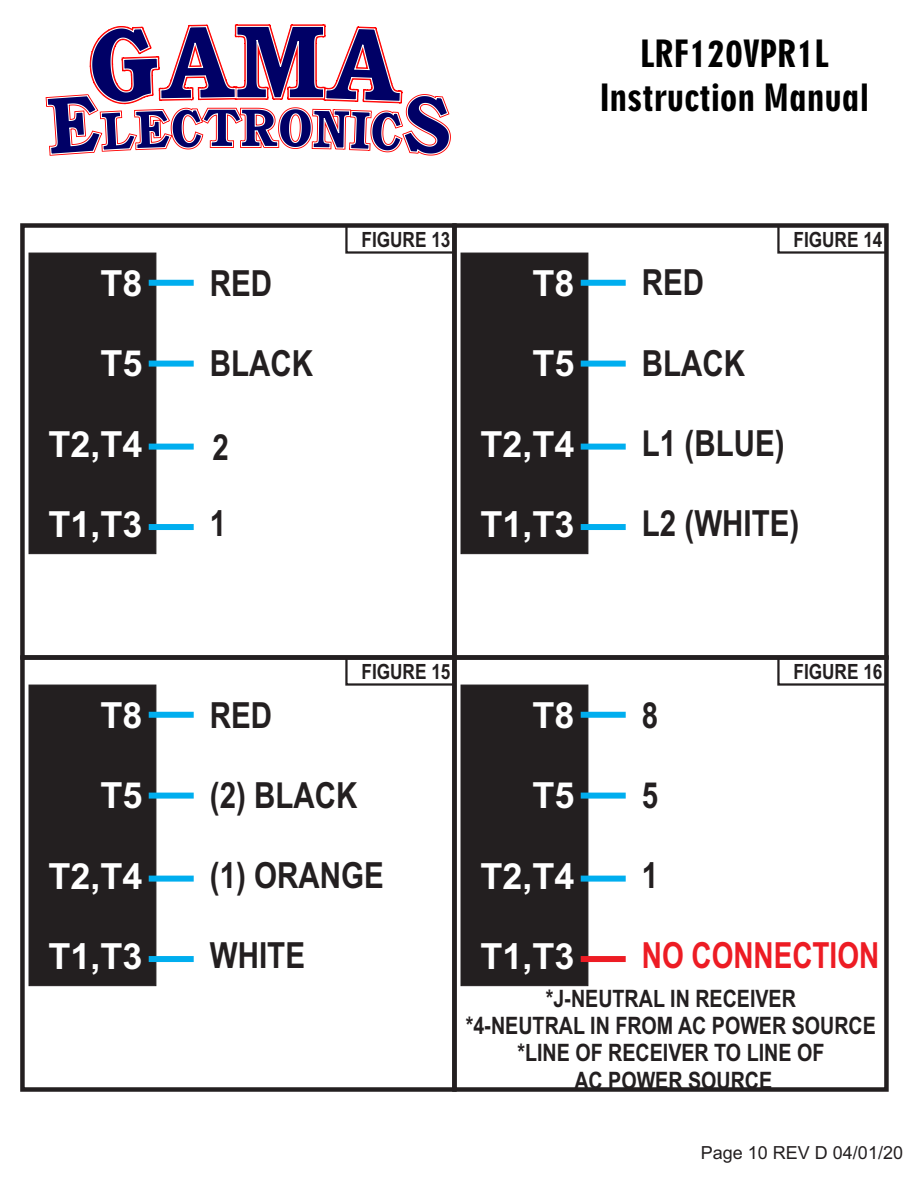
<style>
.page{position:relative;width:918px;height:1188px;background:#fff}
.page>*{position:absolute;margin:0;border:0;box-sizing:border-box;transform-origin:0 0}
.t1{font:700 36px/76.8px "Arial Narrow";color:#231f20}
.t2{font:700 36px "Arial";color:#fff}
.t3{font:36px/43.5px "Geometric 706 BT Black Condensed B";color:#000;text-align:center}
.t4{font:700 36px "Arial Narrow";color:#ed1c24;scale:.95 1}
.t5{font:700 24px/27.5px "Arial Narrow";color:#231f20;text-align:center}
.t6{font:700 21px "Arial Narrow";color:#231f20}
.t7{font:18px "Arial";color:#231f20}
</style>
<div class="page">
<div style="left:20px;top:223px;width:437px;height:437px;border:4px solid #231f20"></div>
<div style="left:20px;top:655px;width:437px;height:437px;border:4px solid #231f20"></div>
<div style="left:452px;top:223px;width:437px;height:437px;border:4px solid #231f20"></div>
<div style="left:452px;top:655px;width:437px;height:437px;border:4px solid #231f20"></div>
<div style="left:345px;top:224px;width:111px;height:30px;border:2px solid #231f20"></div>
<div style="left:345px;top:656px;width:111px;height:30px;border:2px solid #231f20"></div>
<div style="left:777px;top:224px;width:111px;height:30px;border:2px solid #231f20"></div>
<div style="left:777px;top:656px;width:111px;height:30px;border:2px solid #231f20"></div>
<div style="left:28px;top:252px;width:129px;height:302px;background:#231f20"></div>
<div style="left:149px;top:280px;width:45px;height:6px;background:#00aeef"></div>
<div style="left:149px;top:361px;width:45px;height:6px;background:#00aeef"></div>
<div style="left:149px;top:444px;width:45px;height:6px;background:#00aeef"></div>
<div style="left:149px;top:524px;width:45px;height:6px;background:#00aeef"></div>
<div style="left:28px;top:684px;width:129px;height:302px;background:#231f20"></div>
<div style="left:149px;top:712px;width:45px;height:6px;background:#00aeef"></div>
<div style="left:149px;top:793px;width:45px;height:6px;background:#00aeef"></div>
<div style="left:149px;top:876px;width:45px;height:6px;background:#00aeef"></div>
<div style="left:149px;top:956px;width:45px;height:6px;background:#00aeef"></div>
<div style="left:460px;top:684px;width:129px;height:302px;background:#231f20"></div>
<div style="left:581px;top:712px;width:45px;height:6px;background:#00aeef"></div>
<div style="left:581px;top:793px;width:45px;height:6px;background:#00aeef"></div>
<div style="left:581px;top:876px;width:45px;height:6px;background:#00aeef"></div>
<div style="left:581px;top:956px;width:45px;height:6px;background:#ed1c24"></div>
<div style="left:460px;top:252px;width:129px;height:302px;background:#231f20"></div>
<div style="left:581px;top:280px;width:45px;height:6px;background:#00aeef"></div>
<div style="left:581px;top:361px;width:45px;height:6px;background:#00aeef"></div>
<div style="left:581px;top:444px;width:45px;height:6px;background:#00aeef"></div>
<div style="left:581px;top:524px;width:45px;height:6px;background:#00aeef"></div>
<svg style="left:46px;top:24px;width:405px;height:132px"></svg>
<h1 class="t3" style="left:600px;top:36px;width:271px">LRF120VPR1L<br>Instruction Manual</h1>
<p class="t6" style="left:362px;top:231px;width:90px">FIGURE 13</p>
<p class="t6" style="left:794px;top:231px;width:90px">FIGURE 14</p>
<h1 class="t2" style="left:100px;top:270px;width:44px">T8</h1>
<h1 class="t1" style="left:210px;top:248px;width:64px">RED</h1>
<h1 class="t2" style="left:532px;top:270px;width:44px">T8</h1>
<h1 class="t1" style="left:642px;top:248px;width:64px">RED</h1>
<h1 class="t2" style="left:100px;top:350px;width:44px">T5</h1>
<h1 class="t1" style="left:210px;top:329px;width:105px">BLACK</h1>
<h1 class="t2" style="left:532px;top:350px;width:44px">T5</h1>
<h1 class="t1" style="left:642px;top:329px;width:105px">BLACK</h1>
<h1 class="t2" style="left:48px;top:430px;width:96px">T2,T4</h1>
<h1 class="t2" style="left:48px;top:511px;width:96px">T1,T3</h1>
<h1 class="t1" style="left:210px;top:412px;width:21px">2<br>1</h1>
<h1 class="t2" style="left:480px;top:430px;width:96px">T2,T4</h1>
<h1 class="t2" style="left:480px;top:511px;width:96px">T1,T3</h1>
<h1 class="t1" style="left:642px;top:408px;width:144px">L1 (BLUE)</h1>
<h1 class="t1" style="left:642px;top:489px;width:159px">L2 (WHITE)</h1>
<p class="t6" style="left:362px;top:663px;width:90px">FIGURE 15</p>
<p class="t6" style="left:794px;top:663px;width:90px">FIGURE 16</p>
<h1 class="t2" style="left:100px;top:702px;width:44px">T8</h1>
<h1 class="t1" style="left:210px;top:680px;width:64px">RED</h1>
<h1 class="t2" style="left:532px;top:702px;width:44px">T8</h1>
<h1 class="t1" style="left:642px;top:680px;width:18px">8</h1>
<h1 class="t2" style="left:100px;top:782px;width:44px">T5</h1>
<h1 class="t1" style="left:210px;top:761px;width:149px">(2) BLACK</h1>
<h1 class="t2" style="left:532px;top:782px;width:44px">T5</h1>
<h1 class="t1" style="left:642px;top:761px;width:18px">5</h1>
<h1 class="t2" style="left:48px;top:862px;width:96px">T2,T4</h1>
<h1 class="t1" style="left:210px;top:840px;width:175px">(1) ORANGE</h1>
<h1 class="t2" style="left:480px;top:862px;width:96px">T2,T4</h1>
<h1 class="t1" style="left:642px;top:840px;width:18px">1</h1>
<h1 class="t2" style="left:48px;top:943px;width:96px">T1,T3</h1>
<h1 class="t1" style="left:210px;top:921px;width:97px">WHITE</h1>
<h1 class="t2" style="left:480px;top:943px;width:96px">T1,T3</h1>
<h1 class="t4" style="left:642px;top:942px;width:251px">NO CONNECTION</h1>
<p class="t5" style="left:466px;top:987px;width:412px">*J-NEUTRAL IN RECEIVER<br>*4-NEUTRAL IN FROM AC POWER SOURCE *LINE OF RECEIVER TO LINE OF<br>AC POWER SOURCE</p>
<p class="t7" style="left:701px;top:1146px;width:204px">Page 10 REV D 04/01/20</p>
</div>
